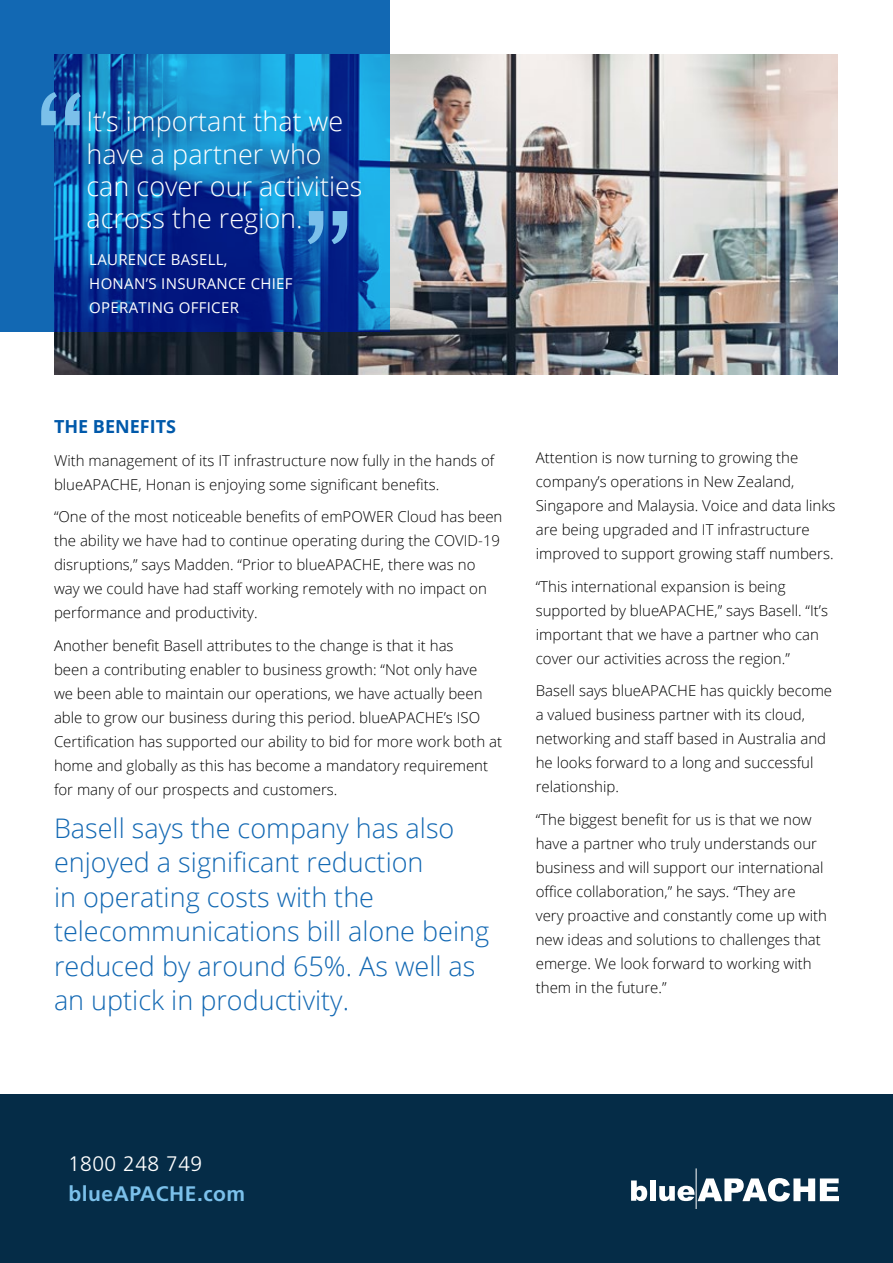
<style>
.page{position:relative;width:893px;height:1263px;background:#fff}
.page>*{position:absolute;margin:0;border:0;box-sizing:border-box;transform-origin:0 0}
.t1{font:300 27px/34.5px "Open Sans";color:#1268b3}
.t2{font:300 27px/32.4px "Open Sans";color:#fff}
.t3{font:700 21px "Frutiger";letter-spacing:.025em;color:#7bc0ea}
.t4{font:300 21px "Frutiger";letter-spacing:.025em;color:#fff}
.t5{font:700 18px "Open Sans";color:#0059aa}
.t6{font:300 15px/24px "Open Sans";color:#000}
.t7{font:15px/24px "Open Sans";letter-spacing:.02em;color:#fff}
</style>
<div class="page">
<div style="left:0;top:1094px;width:893px;height:169px;background:#052c47"></div>
<img style="left:54px;top:54px;width:784px;height:320px">
<svg style="left:0;top:0;width:390px;height:332px"></svg>
<svg style="left:631px;top:1180px;width:16px;height:21px"></svg>
<div style="left:650px;top:1180px;width:6px;height:21px;background:#fff"></div>
<svg style="left:659px;top:1178px;width:180px;height:23px"></svg>
<hr style="left:696px;top:1168px;width:1px;height:41px;background:#fff">
<svg style="left:41px;top:92px;width:40px;height:33px"></svg>
<svg style="left:308px;top:211px;width:39px;height:33px"></svg>
<h1 class="t2" style="left:86px;top:104px;width:278px">It’s important that we have a partner who can cover our activities across the region.</h1>
<p class="t7" style="left:89px;top:247px;width:205px">LAURENCE BASELL,<br>HONAN’S INSURANCE CHIEF<br>OPERATING OFFICER</p>
<p class="t5" style="left:54px;top:414px;width:124px">THE BENEFITS</p>
<p class="t6" style="left:54px;top:448px;width:442px">With management of its IT infrastructure now fully in the hands of blueAPACHE, Honan is enjoying some significant benefits.</p>
<p class="t6" style="left:54px;top:504px;width:450px">“One of the most noticeable benefits of emPOWER Cloud has been the ability we have had to continue operating during the COVID-19 disruptions,” says Madden. “Prior to blueAPACHE, there was no way we could have had staff working remotely with no impact on performance and productivity.</p>
<p class="t6" style="left:54px;top:633px;width:450px">Another benefit Basell attributes to the change is that it has<br>been a contributing enabler to business growth: “Not only have<br>we been able to maintain our operations, we have actually been able to grow our business during this period. blueAPACHE’s ISO Certification has supported our ability to bid for more work both at home and globally as this has become a mandatory requirement for many of our prospects and customers.</p>
<h1 class="t1" style="left:54px;top:810px;width:437px">Basell says the company has also enjoyed a significant reduction<br>in operating costs with the telecommunications bill alone being reduced by around 65%. As well as an uptick in productivity.</h1>
<p class="t6" style="left:536px;top:445px;width:301px">Attention is now turning to growing the company’s operations in New Zealand, Singapore and Malaysia. Voice and data links are being upgraded and IT infrastructure improved to support growing staff numbers.</p>
<p class="t6" style="left:536px;top:574px;width:294px">“This international expansion is being supported by blueAPACHE,” says Basell. “It’s important that we have a partner who can cover our activities across the region.”</p>
<p class="t6" style="left:536px;top:678px;width:298px">Basell says blueAPACHE has quickly become a valued business partner with its cloud, networking and staff based in Australia and he looks forward to a long and successful relationship.</p>
<p class="t6" style="left:536px;top:807px;width:293px">“The biggest benefit for us is that we now have a partner who truly understands our business and will support our international office collaboration,” he says. “They are very proactive and constantly come up with new ideas and solutions to challenges that emerge. We look forward to working with them in the future.”</p>
<h2 class="t4" style="left:68px;top:1152px;width:136px">1800 248 749</h2>
<h2 class="t3" style="left:68px;top:1181px;width:178px">blueAPACHE.com</h2>
</div>
